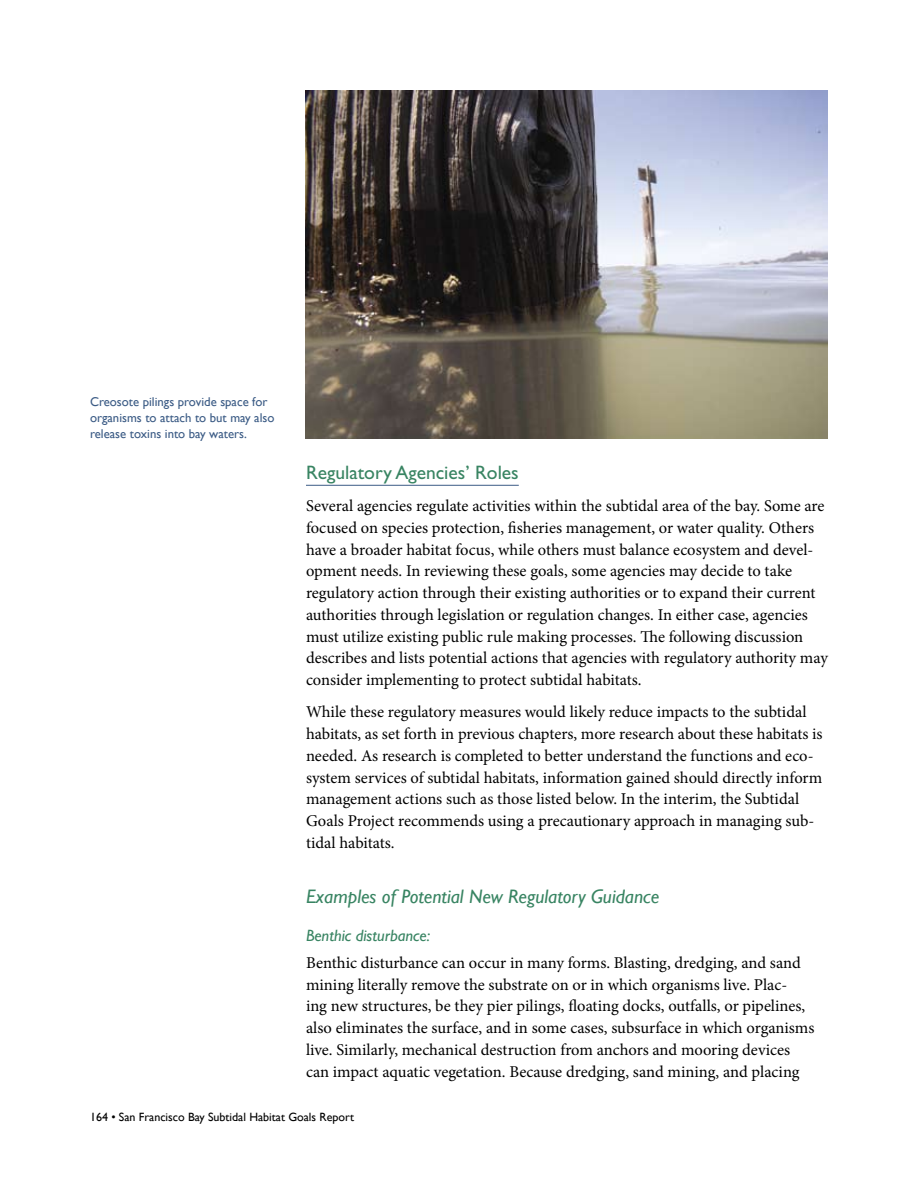
<style>
.page{position:relative;width:918px;height:1188px;background:#fff}
.page>*{position:absolute;margin:0;border:0;box-sizing:border-box;transform-origin:0 0}
.t1{font:italic 19.5px "Gill Sans";color:#388462}
.t2{font:19.5px "Gill Sans Std";color:#388462}
.t3{font:16.5px/21.8px "Minion Pro";color:#000}
.t4{font:italic 16.5px "Gill Sans Std";color:#388462}
.t5{font:12.75px/15.8px "Gill Sans";color:#3b5b85}
.t6{font:12px "Gill Sans";color:#000}
</style>
<div class="page">
<hr style="left:306px;top:485px;width:213px;height:1px;background:#3b5b85">
<img style="left:305px;top:90px;width:523px;height:349px">
<p class="t5" style="left:90px;top:394px;width:186px">Creosote pilings provide space for organisms to attach to but may also release toxins into bay waters.</p>
<p class="t2" style="left:306px;top:461px;width:214px">Regulatory Agencies’ Roles</p>
<p class="t3" style="left:306px;top:495px;width:523px">Several agencies regulate activities within the subtidal area of the bay. Some are focused on species protection, fisheries management, or water quality. Others have a broader habitat focus, while others must balance ecosystem and devel&shy;opment needs. In reviewing these goals, some agencies may decide to take regulatory action through their existing authorities or to expand their current authorities through legislation or regulation changes. In either case, agencies must utilize existing public rule making processes. The following discussion describes and lists potential actions that agencies with regulatory authority may consider implementing to protect subtidal habitats.</p>
<p class="t3" style="left:306px;top:701px;width:518px">While these regulatory measures would likely reduce impacts to the subtidal habitats, as set forth in previous chapters, more research about these habitats is needed. As research is completed to better understand the functions and eco&shy;system services of subtidal habitats, information gained should directly inform management actions such as those listed below. In the interim, the Subtidal Goals Project recommends using a precautionary approach in managing sub&shy;tidal habitats.</p>
<p class="t1" style="left:306px;top:885px;width:355px">Examples of Potential New Regulatory Guidance</p>
<p class="t4" style="left:306px;top:926px;width:126px">Benthic disturbance:</p>
<p class="t3" style="left:306px;top:952px;width:510px">Benthic disturbance can occur in many forms. Blasting, dredging, and sand mining literally remove the substrate on or in which organisms live. Plac-<br>ing new structures, be they pier pilings, floating docks, outfalls, or pipelines, also eliminates the surface, and in some cases, subsurface in which organisms live. Similarly, mechanical destruction from anchors and mooring devices can impact aquatic vegetation. Because dredging, sand mining, and placing</p>
<p class="t6" style="left:90px;top:1110px;width:266px">164 • San Francisco Bay Subtidal Habitat Goals Report</p>
</div>
